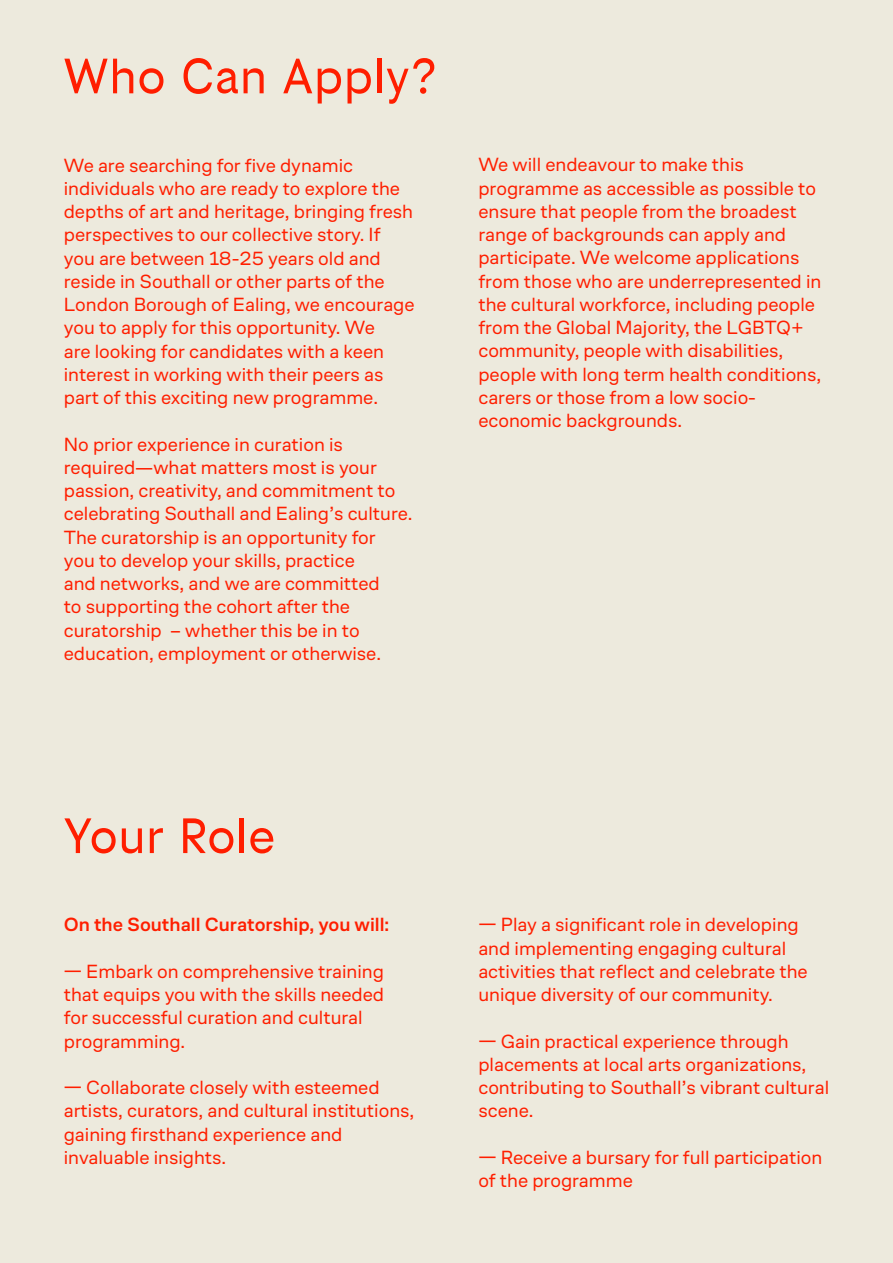
<style>
.page{position:relative;width:893px;height:1263px;background:#edeadd}
.page>*{position:absolute;margin:0;border:0;box-sizing:border-box;transform-origin:0 0}
.t1{font:51px "Co Fo Sona";letter-spacing:.02em;color:#ff1e00}
.t2{font:19.5px/23.2px "Co Fo Sans";color:#ff1e00}
.t3{font:500 19.5px "Co Fo Sans";color:#ff1e00}
</style>
<div class="page">
<h1 class="t1" style="left:64px;top:48px;width:374px">Who Can Apply?</h1>
<p class="t2" style="left:64px;top:153px;width:352px">We are searching for five dynamic individuals who are ready to explore the depths of art and heritage, bringing fresh perspectives to our collective story. If you are between 18-25 years old and reside in Southall or other parts of the London Borough of Ealing, we encourage you to apply for this opportunity. We<br>are looking for candidates with a keen interest in working with their peers as part of this exciting new programme.</p>
<p class="t2" style="left:64px;top:432px;width:350px">No prior experience in curation is required—what matters most is your passion, creativity, and commitment to celebrating Southall and Ealing’s culture.<br>The curatorship is an opportunity for<br>you to develop your skills, practice<br>and networks, and we are committed<br>to supporting the cohort after the curatorship – whether this be in to education, employment or otherwise.</p>
<p class="t2" style="left:478px;top:153px;width:344px">We will endeavour to make this programme as accessible as possible to ensure that people from the broadest range of backgrounds can apply and participate. We welcome applications from those who are underrepresented in the cultural workforce, including people from the Global Majority, the LGBTQ+ community, people with disabilities, people with long term health conditions, carers or those from a low socio&shy;economic backgrounds.</p>
<h1 class="t1" style="left:64px;top:807px;width:213px">Your Role</h1>
<p class="t3" style="left:64px;top:913px;width:327px">On the Southall Curatorship, you will:</p>
<p class="t2" style="left:64px;top:959px;width:322px">— Embark on comprehensive training that equips you with the skills needed for successful curation and cultural programming.</p>
<p class="t2" style="left:64px;top:1076px;width:352px">— Collaborate closely with esteemed artists, curators, and cultural institutions, gaining firsthand experience and invaluable insights.</p>
<p class="t2" style="left:478px;top:913px;width:331px">— Play a significant role in developing and implementing engaging cultural activities that reflect and celebrate the unique diversity of our community.</p>
<p class="t2" style="left:478px;top:1029px;width:352px">— Gain practical experience through placements at local arts organizations, contributing to Southall’s vibrant cultural scene.</p>
<p class="t2" style="left:478px;top:1145px;width:345px">— Receive a bursary for full participation of the programme</p>
</div>
